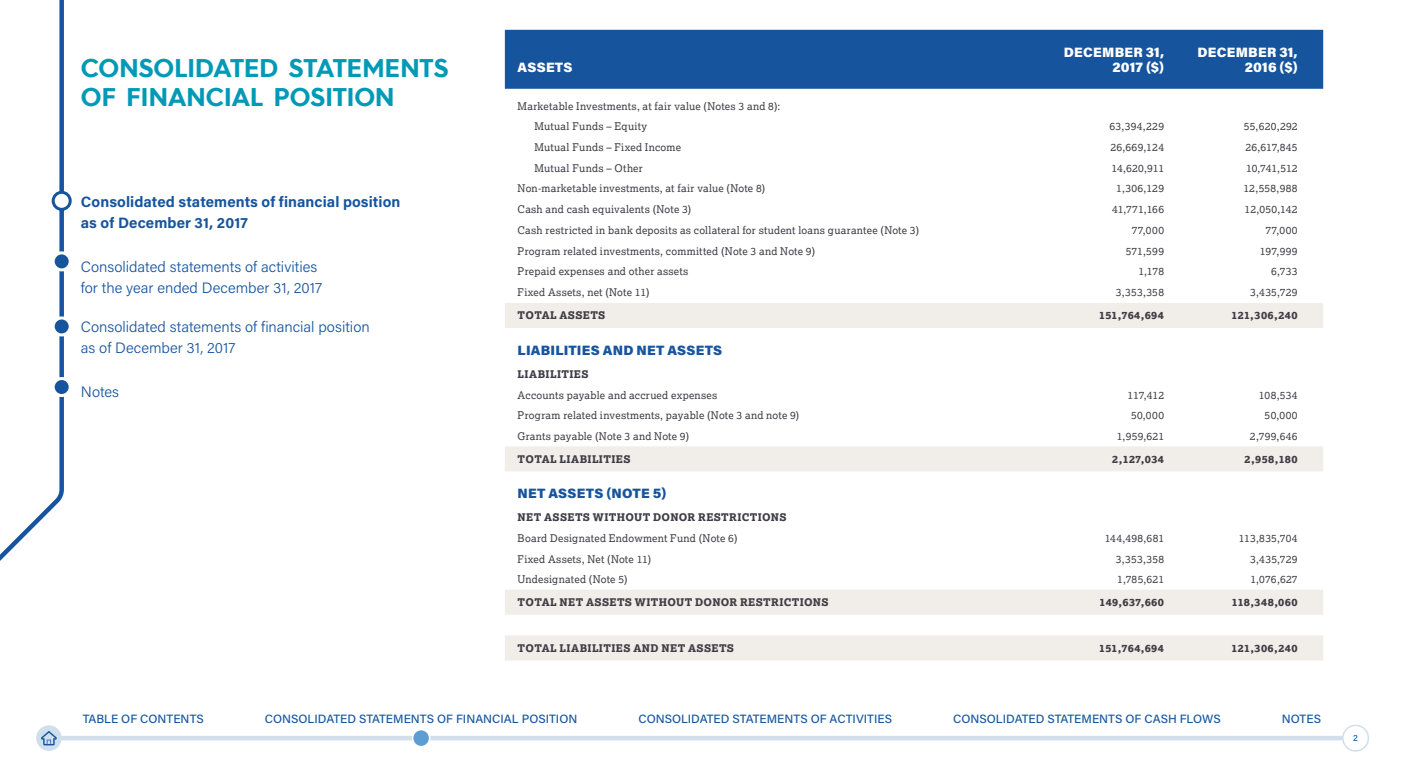
<style>
.page{position:relative;width:1404px;height:766px;background:#fff}
.page>*{position:absolute;margin:0;border:0;box-sizing:border-box;transform-origin:0 0}
.t1{font:700 25.5px/28.5px "Hurme";letter-spacing:-.005em;color:#009ab6}
.t2{font:300 15px/21px "Acumin Pro";color:#17549e}
.t3{font:700 15px/21px "Acumin Pro";letter-spacing:.005em;color:#17549e}
.t4{font:900 13.5px/15px "Acumin Pro";letter-spacing:.015em;color:#fff;text-align:right}
.t5{font:900 13.5px "Acumin Pro";letter-spacing:.015em;color:#17549e}
.t6{font:500 12px "Acumin Pro";color:#15569f}
.t7{font:10.5px/20.7px "Lexia";letter-spacing:.025em;color:#3f3c45}
.t8{font:800 10.5px "Lexia";letter-spacing:.035em;color:#3f3c45}
.t9{font:500 9px "Acumin Pro";color:#15569f}
</style>
<div class="page">
<div style="left:36px;top:725px;width:26px;height:25px;background:#d0dfeb;border-radius:50%"></div>
<svg style="left:41px;top:731px;width:16px;height:14px"></svg>
<div style="left:60px;top:735px;width:1284px;height:5px;background:#d0dfeb"></div>
<div style="left:1341px;top:724px;width:27px;height:27px;border:2px solid #d0dfeb;border-radius:50%"></div>
<div style="left:412px;top:729px;width:17px;height:17px;background:#5e9cd4;border-radius:50%"></div>
<div style="left:412px;top:728px;width:18px;height:19px;border:2px solid #fff;border-radius:50%"></div>
<div style="left:505px;top:30px;width:817px;height:59px;background:#17549e"></div>
<svg style="left:505px;top:303px;width:817px;height:357px"></svg>
<svg style="left:0;top:0;width:66px;height:561px"></svg>
<div style="left:53px;top:192px;width:17px;height:17px;background:#fff;border-radius:50%"></div>
<div style="left:52px;top:191px;width:20px;height:20px;border:3px solid #17549e;border-radius:50%"></div>
<div style="left:53px;top:318px;width:17px;height:17px;background:#17549e;border-radius:50%"></div>
<div style="left:52px;top:316px;width:20px;height:20px;border:3px solid #fff;border-radius:50%"></div>
<div style="left:53px;top:378px;width:17px;height:17px;background:#17549e;border-radius:50%"></div>
<div style="left:52px;top:377px;width:20px;height:20px;border:3px solid #fff;border-radius:50%"></div>
<div style="left:53px;top:253px;width:17px;height:17px;background:#17549e;border-radius:50%"></div>
<div style="left:52px;top:251px;width:20px;height:20px;border:3px solid #fff;border-radius:50%"></div>
<h1 class="t1" style="left:81px;top:54px;width:369px">CONSOLIDATED STATEMENTS<br>OF FINANCIAL POSITION</h1>
<h2 class="t3" style="left:81px;top:190px;width:321px">Consolidated statements of financial position as of December 31, 2017</h2>
<h2 class="t2" style="left:81px;top:255px;width:243px">Consolidated statements of activities for the year ended December 31, 2017</h2>
<h2 class="t2" style="left:81px;top:316px;width:290px">Consolidated statements of financial position as of December 31, 2017</h2>
<h2 class="t2" style="left:81px;top:381px;width:40px">Notes</h2>
<p class="t4" style="left:517px;top:59px;width:56px">ASSETS</p>
<p class="t7" style="left:534px;top:95px;width:247px;text-indent:-17px">Marketable Investments, at fair value (Notes 3 and 8):<br>Mutual Funds – Equity</p>
<p class="t4" style="left:1063px;top:44px;width:102px">DECEMBER 31,<br>2017 ($)</p>
<p class="t4" style="left:1197px;top:44px;width:102px">DECEMBER 31,<br>2016 ($)</p>
<p class="t7" style="left:1109px;top:116px;width:56px">63,394,229</p>
<p class="t7" style="left:1243px;top:116px;width:55px">55,620,292</p>
<p class="t7" style="left:534px;top:136px;width:148px">Mutual Funds – Fixed Income</p>
<p class="t7" style="left:1110px;top:136px;width:55px">26,669,124</p>
<p class="t7" style="left:1245px;top:136px;width:54px">26,617,845</p>
<p class="t7" style="left:534px;top:157px;width:110px">Mutual Funds – Other</p>
<p class="t7" style="left:1111px;top:157px;width:54px">14,620,911</p>
<p class="t7" style="left:1245px;top:157px;width:53px">10,741,512</p>
<p class="t7" style="left:517px;top:178px;width:249px">Non-marketable investments, at fair value (Note 8)</p>
<p class="t7" style="left:1116px;top:178px;width:49px">1,306,129</p>
<p class="t7" style="left:1243px;top:178px;width:56px">12,558,988</p>
<p class="t7" style="left:517px;top:199px;width:175px">Cash and cash equivalents (Note 3)</p>
<p class="t7" style="left:1111px;top:199px;width:53px">41,771,166</p>
<p class="t7" style="left:1244px;top:199px;width:55px">12,050,142</p>
<p class="t7" style="left:517px;top:219px;width:403px">Cash restricted in bank deposits as collateral for student loans guarantee (Note 3)</p>
<p class="t7" style="left:1131px;top:219px;width:34px">77,000</p>
<p class="t7" style="left:1265px;top:219px;width:34px">77,000</p>
<p class="t7" style="left:517px;top:240px;width:299px">Program related investments, committed (Note 3 and Note 9)</p>
<p class="t7" style="left:1125px;top:240px;width:40px">571,599</p>
<p class="t7" style="left:1259px;top:240px;width:39px">197,999</p>
<p class="t7" style="left:517px;top:261px;width:172px">Prepaid expenses and other assets</p>
<p class="t7" style="left:1138px;top:261px;width:27px">1,178</p>
<p class="t7" style="left:1270px;top:261px;width:28px">6,733</p>
<p class="t7" style="left:517px;top:281px;width:133px">Fixed Assets, net (Note 11)</p>
<p class="t7" style="left:1115px;top:281px;width:50px">3,353,358</p>
<p class="t7" style="left:1250px;top:281px;width:49px">3,435,729</p>
<p class="t8" style="left:517px;top:309px;width:89px">TOTAL ASSETS</p>
<p class="t8" style="left:1099px;top:309px;width:66px">151,764,694</p>
<p class="t8" style="left:1231px;top:309px;width:68px">121,306,240</p>
<p class="t5" style="left:517px;top:340px;width:206px">LIABILITIES AND NET ASSETS</p>
<p class="t8" style="left:517px;top:367px;width:73px">LIABILITIES</p>
<p class="t7" style="left:517px;top:384px;width:201px">Accounts payable and accrued expenses</p>
<p class="t7" style="left:1127px;top:384px;width:38px">117,412</p>
<p class="t7" style="left:1258px;top:384px;width:40px">108,534</p>
<p class="t7" style="left:517px;top:404px;width:283px">Program related investments, payable (Note 3 and note 9)</p>
<p class="t7" style="left:1130px;top:404px;width:35px">50,000</p>
<p class="t7" style="left:1264px;top:404px;width:35px">50,000</p>
<p class="t7" style="left:517px;top:425px;width:173px">Grants payable (Note 3 and Note 9)</p>
<p class="t7" style="left:1116px;top:425px;width:49px">1,959,621</p>
<p class="t7" style="left:1249px;top:425px;width:49px">2,799,646</p>
<p class="t8" style="left:517px;top:452px;width:114px">TOTAL LIABILITIES</p>
<p class="t8" style="left:1112px;top:452px;width:53px">2,127,034</p>
<p class="t8" style="left:1244px;top:452px;width:55px">2,958,180</p>
<p class="t5" style="left:517px;top:484px;width:150px">NET ASSETS (NOTE 5)</p>
<p class="t8" style="left:517px;top:510px;width:270px">NET ASSETS WITHOUT DONOR RESTRICTIONS</p>
<p class="t7" style="left:517px;top:527px;width:221px">Board Designated Endowment Fund (Note 6)</p>
<p class="t7" style="left:1104px;top:527px;width:61px">144,498,681</p>
<p class="t7" style="left:1238px;top:527px;width:60px">113,835,704</p>
<p class="t7" style="left:517px;top:548px;width:135px">Fixed Assets, Net (Note 11)</p>
<p class="t7" style="left:1115px;top:548px;width:50px">3,353,358</p>
<p class="t7" style="left:1250px;top:548px;width:49px">3,435,729</p>
<p class="t7" style="left:517px;top:568px;width:111px">Undesignated (Note 5)</p>
<p class="t7" style="left:1117px;top:568px;width:48px">1,785,621</p>
<p class="t7" style="left:1250px;top:568px;width:49px">1,076,627</p>
<p class="t8" style="left:517px;top:595px;width:312px">TOTAL NET ASSETS WITHOUT DONOR RESTRICTIONS</p>
<p class="t8" style="left:1099px;top:595px;width:66px">149,637,660</p>
<p class="t8" style="left:1231px;top:595px;width:67px">118,348,060</p>
<p class="t8" style="left:517px;top:641px;width:218px">TOTAL LIABILITIES AND NET ASSETS</p>
<p class="t8" style="left:1099px;top:641px;width:66px">151,764,694</p>
<p class="t8" style="left:1231px;top:641px;width:68px">121,306,240</p>
<p class="t6" style="left:83px;top:710px;width:123px">TABLE OF CONTENTS</p>
<p class="t6" style="left:265px;top:710px;width:314px">CONSOLIDATED STATEMENTS OF FINANCIAL POSITION</p>
<p class="t6" style="left:638px;top:710px;width:255px">CONSOLIDATED STATEMENTS OF ACTIVITIES</p>
<p class="t6" style="left:953px;top:710px;width:269px">CONSOLIDATED STATEMENTS OF CASH FLOWS</p>
<p class="t6" style="left:1281px;top:710px;width:41px">NOTES</p>
<p class="t9" style="left:1352px;top:731px;width:6px">2</p>
</div>
